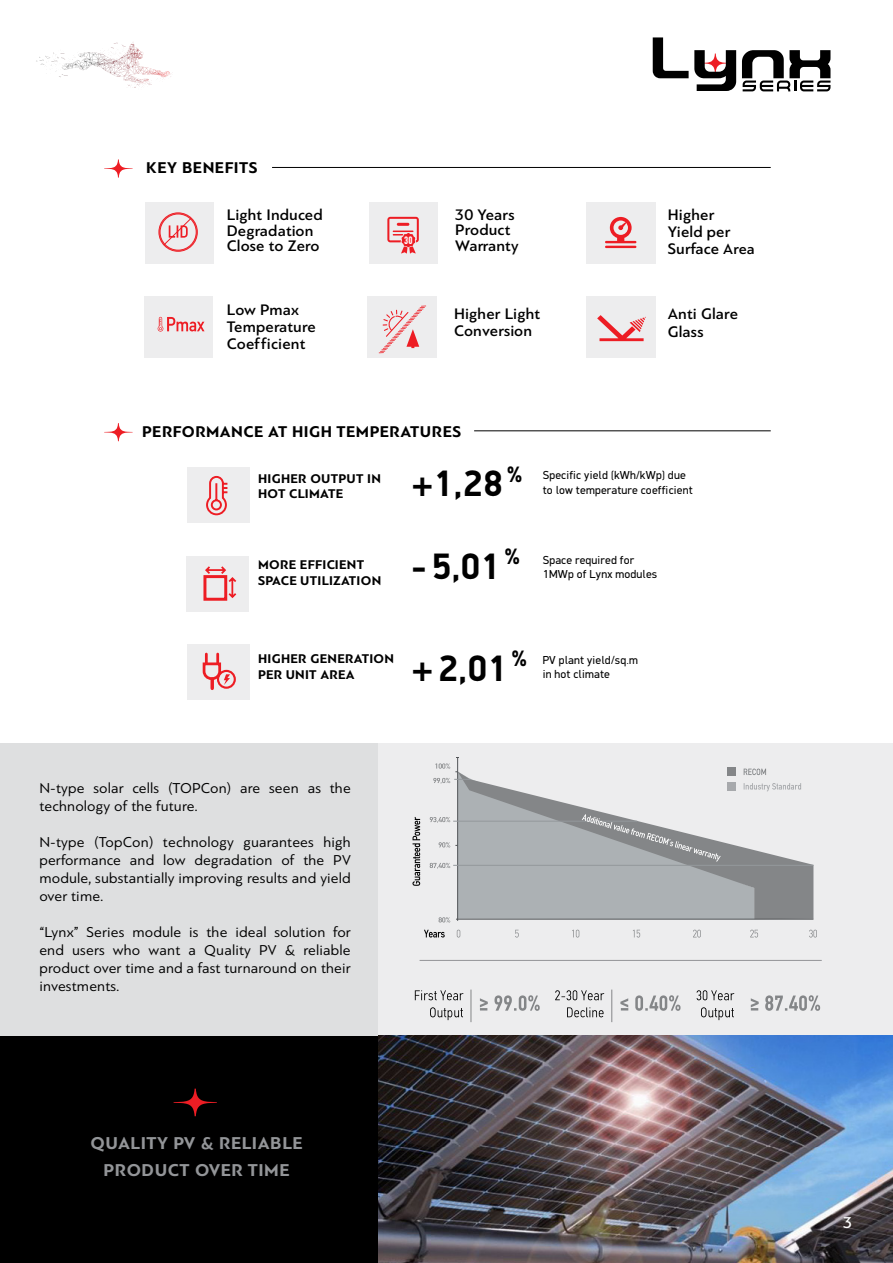
<style>
.page{position:relative;width:893px;height:1263px;background:#fff}
.page>*{position:absolute;margin:0;border:0;box-sizing:border-box;transform-origin:0 0}
.t1{font:700 36.9px "PF Din Display";color:#000}
.t2{font:700 18px/27px "PF Bague Sans Pro";letter-spacing:.03em;color:#939598;text-align:center}
.t3{font:500 16.5px "PF Bague Sans Pro";color:#fff}
.t4{font:700 16.35px "PF Bague Sans Pro";letter-spacing:.03em;color:#000}
.t5{font:500 16.05px/17.1px "PF Bague Sans Pro";letter-spacing:.01em;color:#000}
.t6{font:15px/18px "PF Bague Sans Pro";letter-spacing:.01em;color:#000;text-align:justify}
.t7{font:700 13.2px/15.6px "PF Bague Sans Pro";letter-spacing:.02em;color:#000}
.t8{font:11.55px/14.1px "PF Din Display";letter-spacing:.02em;color:#000}
.t9{font:700 10.8px "PF Din Text Compressed";color:#fff}
.s1{font-size:15.45px}
</style>
<div class="page">
<div style="left:0;top:1035px;width:381px;height:228px;background:#000"></div>
<div style="left:0;top:743px;width:381px;height:292px;background:#dedfe0"></div>
<div style="left:379px;top:743px;width:514px;height:292px;background:#ededee"></div>
<svg style="left:174px;top:1089px;width:43px;height:27px"></svg>
<svg style="left:104px;top:159px;width:29px;height:19px"></svg>
<svg style="left:104px;top:423px;width:29px;height:18px"></svg>
<hr style="left:272px;top:167px;width:499px;height:1px;background:#000">
<hr style="left:474px;top:430px;width:297px;height:1px;background:#000">
<img style="left:379px;top:1035px;width:514px;height:228px">
<svg style="left:653px;top:37px;width:83px;height:54px"></svg>
<svg style="left:742px;top:50px;width:88px;height:41px"></svg>
<svg style="left:36px;top:42px;width:135px;height:46px"></svg>
<svg style="left:424px;top:930px;width:21px;height:7px"></svg>
<svg style="left:457px;top:930px;width:360px;height:7px"></svg>
<svg style="left:801px;top:861px;width:12px;height:58px"></svg>
<hr style="left:456px;top:919px;width:357px;height:1px;background:#515457">
<hr style="left:453px;top:865px;width:360px;height:1px;background:#94989c">
<svg style="left:430px;top:757px;width:371px;height:165px"></svg>
<svg style="left:412px;top:817px;width:8px;height:69px"></svg>
<svg style="left:415px;top:990px;width:48px;height:10px"></svg>
<svg style="left:430px;top:1007px;width:33px;height:13px"></svg>
<svg style="left:480px;top:998px;width:8px;height:12px"></svg>
<svg style="left:494px;top:995px;width:46px;height:16px"></svg>
<hr style="left:471px;top:989px;width:1px;height:33px;background:#848688">
<svg style="left:697px;top:990px;width:37px;height:10px"></svg>
<svg style="left:701px;top:1007px;width:33px;height:13px"></svg>
<svg style="left:751px;top:998px;width:8px;height:12px"></svg>
<svg style="left:765px;top:995px;width:55px;height:16px"></svg>
<svg style="left:555px;top:990px;width:49px;height:10px"></svg>
<svg style="left:567px;top:1007px;width:36px;height:10px"></svg>
<svg style="left:620px;top:998px;width:8px;height:12px"></svg>
<svg style="left:635px;top:995px;width:45px;height:16px"></svg>
<hr style="left:612px;top:989px;width:1px;height:33px;background:#848688">
<hr style="left:420px;top:960px;width:402px;height:1px;background:#939598">
<div style="left:587px;top:296px;width:69px;height:62px;background:#ededee"></div>
<div style="left:587px;top:202px;width:69px;height:62px;background:#ededee"></div>
<svg style="left:605px;top:217px;width:31px;height:31px"></svg>
<div style="left:368px;top:296px;width:69px;height:62px;background:#ededee"></div>
<svg style="left:379px;top:306px;width:47px;height:47px"></svg>
<div style="left:145px;top:296px;width:68px;height:62px;background:#ededee"></div>
<svg style="left:158px;top:317px;width:47px;height:15px"></svg>
<div style="left:145px;top:202px;width:69px;height:61px;background:#ededee"></div>
<svg style="left:158px;top:212px;width:40px;height:40px"></svg>
<div style="left:369px;top:202px;width:69px;height:61px;background:#ededee"></div>
<svg style="left:387px;top:217px;width:32px;height:36px"></svg>
<div style="left:187px;top:468px;width:62px;height:55px;background:#ededee"></div>
<svg style="left:206px;top:476px;width:22px;height:40px"></svg>
<div style="left:186px;top:556px;width:63px;height:56px;background:#ededee"></div>
<div style="left:203px;top:575px;width:24px;height:26px;border:3px solid #ed1d24"></div>
<svg style="left:204px;top:566px;width:33px;height:33px"></svg>
<div style="left:187px;top:644px;width:62px;height:55px;background:#ededee"></div>
<div style="left:217px;top:670px;width:19px;height:19px;border:2px solid #ed1d24;border-radius:50%"></div>
<svg style="left:202px;top:654px;width:28px;height:34px"></svg>
<svg style="left:597px;top:315px;width:49px;height:26px"></svg>
<p class="t4" style="left:146px;top:157px;width:113px">KEY BENEFITS</p>
<p class="t5" style="left:227px;top:207px;width:97px;line-height:15.5px">Light Induced<br>Degradation<br>Close to Zero</p>
<p class="t5" style="left:227px;top:301px;width:91px">Low Pmax<br>Temperature<br>Coef f icient</p>
<p class="t9" style="left:404px;top:234px;width:10px">30</p>
<p class="t5" style="left:455px;top:207px;width:65px;line-height:15.5px">30 Years<br>Product<br>Warranty</p>
<p class="t5" style="left:454px;top:305px;width:88px">Higher Light<br>Conversion</p>
<p class="t4" style="left:142px;top:422px;width:321px">PERFORMANCE AT HIGH TEMPERATURES</p>
<p class="t5" style="left:668px;top:206px;width:88px">Higher<br>Yield per<br>Surface <span class="s1">Area</span></p>
<p class="t5" style="left:668px;top:304px;width:72px;line-height:18.6px">Anti Glare<br>Glass</p>
<p class="t7" style="left:258px;top:471px;width:124px">HIGHER OUTPUT IN<br>HOT CLIMATE</p>
<p class="t7" style="left:258px;top:557px;width:125px">MORE EFFICIENT<br>SPACE UTILIZATION</p>
<h1 class="t1" style="left:412px;top:461px;width:112px">+1,28 <sup>%</sup></h1>
<h1 class="t1" style="left:412px;top:544px;width:110px">- 5,01 <sup>%</sup></h1>
<p class="t8" style="left:543px;top:468px;width:152px">Specific yield (kWh/kWp) due to low temperature coefficient</p>
<p class="t8" style="left:543px;top:553px;width:116px">Space required for<br>1MWp of Lynx modules</p>
<p class="t7" style="left:258px;top:651px;width:137px">HIGHER GENERATION<br>PER UNIT AREA</p>
<h1 class="t1" style="left:412px;top:646px;width:117px">+ 2,01 <sup>%</sup></h1>
<p class="t8" style="left:543px;top:652px;width:97px">PV plant yield/sq.m in hot climate</p>
<p class="t6" style="left:39px;top:779px;width:313px">N-type solar cells (TOPCon) are seen as the technology of the future.</p>
<p class="t6" style="left:39px;top:833px;width:313px">N-type (TopCon) technology guarantees high performance and low degradation of the PV module, substantially improving results and yield over time.</p>
<p class="t6" style="left:39px;top:923px;width:313px">“Lynx” Series module is the ideal solution for end users who want a Quality PV &amp; reliable product over time and a fast turnaround on their investments.</p>
<p class="t2" style="left:91px;top:1130px;width:214px">QUALITY PV &amp; RELIABLE<br>PRODUCT OVER TIME</p>
<p class="t3" style="left:843px;top:1213px;width:11px">3</p>
</div>
